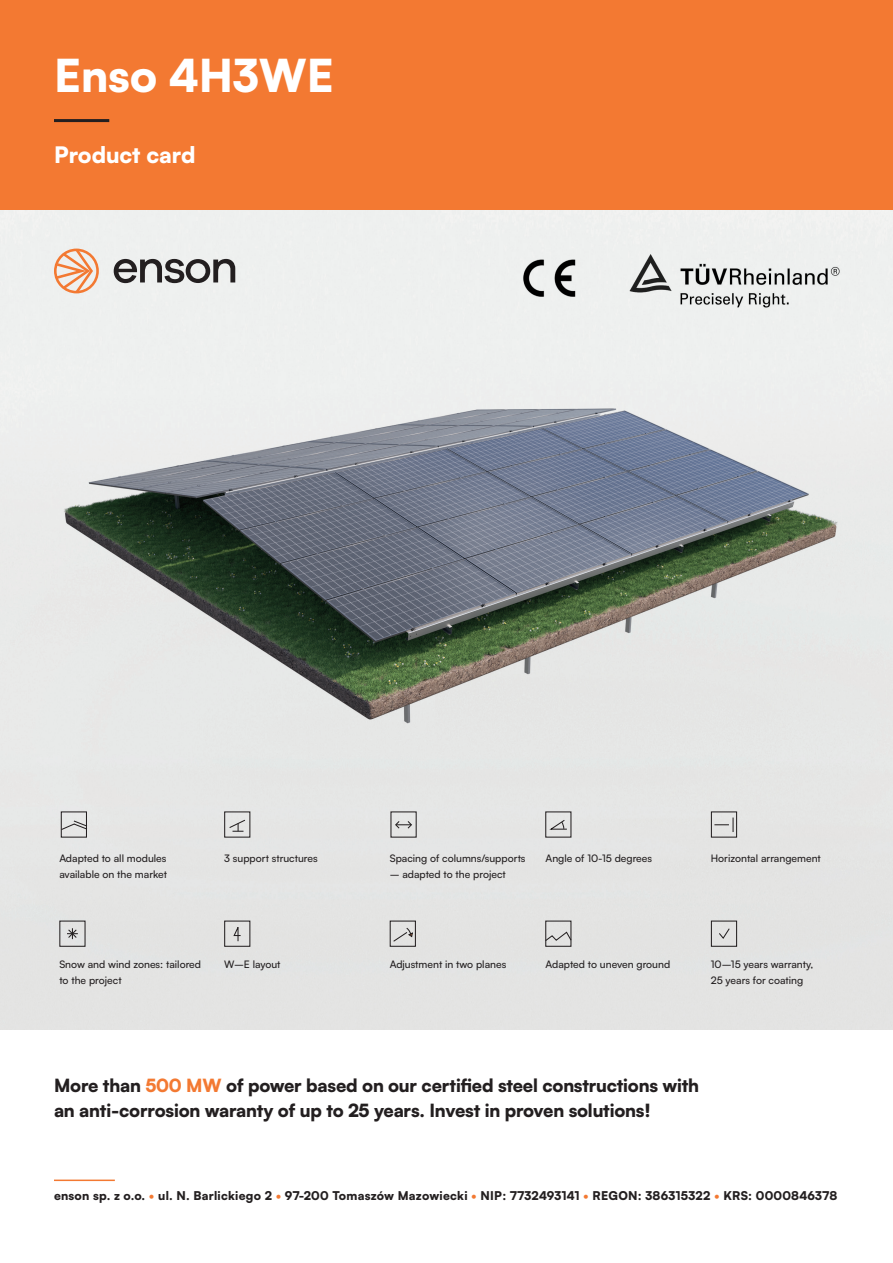
<style>
.page{position:relative;width:893px;height:1263px;background:#fff}
.page>*{position:absolute;margin:0;border:0;box-sizing:border-box;transform-origin:0 0}
.haslo{font:900 45px "Satoshi";color:#fff}
.haslo-2{font:900 22.5px "Satoshi";color:#fff}
.lead{font:900 18px/25.5px "Satoshi";letter-spacing:-.01em;color:#231f20}
.body_black{font:900 12px "Satoshi";letter-spacing:.02em;color:#231f20}
.body{font:500 10.35px/15.5px "Satoshi";color:#231f20}
.s1{color:#f37932}
</style>
<div class="page">
<div style="left:0;top:0;width:893px;height:213px;background:#f37932"></div>
<hr style="left:54px;top:119px;width:55px;height:3px;background:#231f20">
<img style="left:0;top:210px;width:893px;height:819px">
<img style="left:611px;top:247px;width:247px;height:80px">
<img style="left:521px;top:258px;width:56px;height:39px">
<svg style="left:54px;top:249px;width:45px;height:44px"></svg>
<svg style="left:114px;top:259px;width:121px;height:24px"></svg>
<hr style="left:54px;top:1179px;width:61px;height:2px;background:#f37932">
<svg style="left:233px;top:923px;width:9px;height:19px"></svg>
<svg style="left:544px;top:931px;width:28px;height:11px"></svg>
<svg style="left:718px;top:927px;width:13px;height:13px"></svg>
<svg style="left:60px;top:820px;width:28px;height:11px"></svg>
<svg style="left:228px;top:819px;width:18px;height:13px"></svg>
<svg style="left:394px;top:820px;width:19px;height:10px"></svg>
<svg style="left:548px;top:819px;width:20px;height:11px"></svg>
<svg style="left:714px;top:817px;width:20px;height:15px"></svg>
<svg style="left:67px;top:928px;width:11px;height:11px"></svg>
<svg style="left:392px;top:927px;width:22px;height:16px"></svg>
<div style="left:61px;top:811px;width:26px;height:27px;border:1px solid #231f20"></div>
<div style="left:711px;top:811px;width:26px;height:27px;border:1px solid #231f20"></div>
<div style="left:711px;top:920px;width:26px;height:27px;border:1px solid #231f20"></div>
<div style="left:545px;top:920px;width:26px;height:27px;border:1px solid #231f20"></div>
<div style="left:390px;top:920px;width:26px;height:27px;border:1px solid #231f20"></div>
<div style="left:224px;top:920px;width:26px;height:27px;border:1px solid #231f20"></div>
<p class="haslo" style="left:54px;top:42px;width:282px">Enso 4H3WE</p>
<p class="haslo-2" style="left:54px;top:138px;width:143px">Product card</p>
<p class="body" style="left:59px;top:850px;width:109px">Adapted to all modules available on the market</p>
<p class="body" style="left:224px;top:850px;width:95px">3 support structures</p>
<p class="body" style="left:59px;top:956px;width:143px">Snow and wind zones: tailored to the project</p>
<p class="body" style="left:224px;top:956px;width:58px">W–E layout</p>
<p class="body" style="left:390px;top:850px;width:137px">Spacing of columns/supports</p>
<p class="body" style="left:390px;top:866px;width:118px">– adapted to the project</p>
<p class="body" style="left:545px;top:850px;width:108px">Angle of 10-15 degrees</p>
<p class="body" style="left:390px;top:956px;width:118px">Adjustment in two planes</p>
<p class="body" style="left:545px;top:956px;width:126px">Adapted to uneven ground</p>
<p class="body" style="left:711px;top:850px;width:112px">Horizontal arrangement</p>
<p class="body" style="left:711px;top:956px;width:104px">10–15 years warranty,</p>
<p class="body" style="left:711px;top:972px;width:94px">25 years for coating</p>
<p class="lead" style="left:54px;top:1071px;width:647px">More than <span class="s1">500 MW</span> of power based on our certified steel constructions with an anti-corrosion waranty of up to 25 years. Invest in proven solutions!</p>
<p class="body_black" style="left:54px;top:1186px;width:785px">enson sp. z o.o. <span class="s1">•</span> ul. N. Barlickiego 2 <span class="s1">•</span> 97-200 Tomaszów Mazowiecki <span class="s1">•</span> NIP: 7732493141 <span class="s1">•</span> REGON: 386315322 <span class="s1">•</span> KRS: 0000846378</p>
</div>
